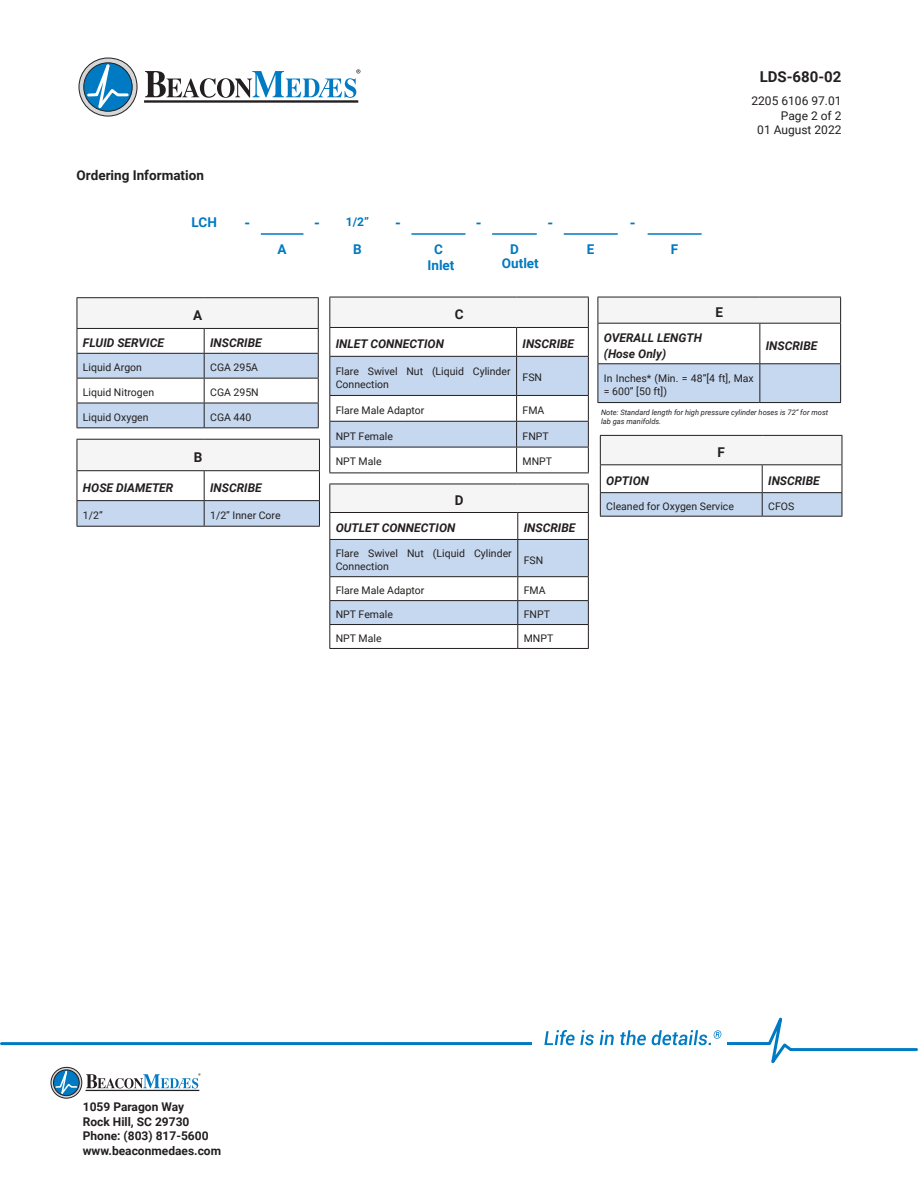
<style>
.page{position:relative;width:918px;height:1188px;background:#fff}
.page>*{position:absolute;margin:0;border:0;box-sizing:border-box;transform-origin:0 0}
.t1{font:700 15px "Roboto";color:#231f20}
.Body_text{font:700 15px "Roboto";color:#0079c2}
.Paragraph_Heading_1{font:700 13.5px "Roboto";color:#231f20}
.Subtitle{font:700 13.5px "Roboto";color:#0079c2}
.Body_text-2{font:700 13.5px "Roboto";color:#0079c2}
.Body_text-3{font:700 13.5px "Roboto";color:#231f20}
.Body_text-4{font:italic 700 12px "Roboto";color:#231f20}
.t2{font:700 12px/14.4px "Roboto";color:#231f20}
.t3{font:12px/14.4px "Roboto";color:#231f20;text-align:right}
.Body_text-5{font:700 12px "Roboto";color:#0079c2}
.Body_text-6{font:10.5px/12.6px "Roboto";color:#231f20}
.t4{font:italic 7.5px/9px "Roboto";color:#231f20}
</style>
<div class="page">
<hr style="left:144px;top:100px;width:214px;height:3px;background:#231f20">
<svg style="left:79px;top:58px;width:58px;height:58px"></svg>
<svg style="left:86px;top:57px;width:44px;height:60px"></svg>
<div style="left:83px;top:62px;width:50px;height:50px;border:1px solid #231f20;border-radius:50%"></div>
<svg style="left:145px;top:69px;width:215px;height:29px"></svg>
<hr style="left:86px;top:1090px;width:113px;height:1px;background:#231f20">
<svg style="left:51px;top:1067px;width:31px;height:31px"></svg>
<div style="left:51px;top:1067px;width:31px;height:31px;border:1px solid #231f20;border-radius:50%"></div>
<svg style="left:54px;top:1075px;width:24px;height:23px"></svg>
<div style="left:53px;top:1070px;width:26px;height:26px;border:1px solid #231f20;border-radius:50%"></div>
<svg style="left:86px;top:1075px;width:114px;height:13px"></svg>
<svg style="left:0;top:1017px;width:918px;height:58px"></svg>
<div style="left:532px;top:1029px;width:195px;height:21px;background:#fff"></div>
<svg style="left:544px;top:1030px;width:177px;height:15px"></svg>
<hr style="left:261px;top:233px;width:42px;height:2px;background:#0079c2">
<hr style="left:411px;top:233px;width:54px;height:2px;background:#0079c2">
<hr style="left:492px;top:233px;width:45px;height:2px;background:#0079c2">
<hr style="left:564px;top:233px;width:54px;height:2px;background:#0079c2">
<hr style="left:648px;top:233px;width:54px;height:2px;background:#0079c2">
<div style="left:330px;top:297px;width:258px;height:30px;background:#f5f5f6"></div>
<hr style="left:329px;top:297px;width:188px;height:1px;background:#231f20">
<hr style="left:329px;top:297px;width:1px;height:30px;background:#231f20">
<hr style="left:517px;top:297px;width:72px;height:1px;background:#231f20">
<hr style="left:588px;top:297px;width:1px;height:30px;background:#231f20">
<hr style="left:329px;top:327px;width:188px;height:1px;background:#231f20">
<hr style="left:517px;top:327px;width:72px;height:1px;background:#231f20">
<svg style="left:329px;top:328px;width:260px;height:145px"></svg>
<hr style="left:329px;top:473px;width:188px;height:1px;background:#231f20">
<hr style="left:517px;top:473px;width:72px;height:1px;background:#231f20">
<hr style="left:600px;top:435px;width:162px;height:1px;background:#231f20">
<hr style="left:762px;top:435px;width:80px;height:1px;background:#231f20">
<svg style="left:600px;top:436px;width:243px;height:80px"></svg>
<hr style="left:600px;top:516px;width:162px;height:1px;background:#231f20">
<hr style="left:762px;top:516px;width:80px;height:1px;background:#231f20">
<div style="left:598px;top:297px;width:243px;height:26px;background:#f5f5f6"></div>
<div style="left:599px;top:364px;width:241px;height:38px;background:#c6d8ef"></div>
<hr style="left:598px;top:297px;width:162px;height:1px;background:#231f20">
<svg style="left:598px;top:297px;width:1px;height:26px"></svg>
<hr style="left:760px;top:297px;width:81px;height:1px;background:#231f20">
<svg style="left:840px;top:297px;width:1px;height:26px"></svg>
<hr style="left:598px;top:323px;width:162px;height:1px;background:#231f20">
<hr style="left:598px;top:324px;width:1px;height:39px;background:#231f20">
<hr style="left:760px;top:323px;width:81px;height:1px;background:#231f20">
<hr style="left:759px;top:324px;width:1px;height:39px;background:#231f20">
<hr style="left:840px;top:324px;width:1px;height:39px;background:#231f20">
<hr style="left:598px;top:363px;width:162px;height:1px;background:#231f20">
<hr style="left:598px;top:364px;width:1px;height:38px;background:#231f20">
<hr style="left:760px;top:363px;width:81px;height:1px;background:#231f20">
<hr style="left:759px;top:364px;width:1px;height:38px;background:#231f20">
<hr style="left:840px;top:364px;width:1px;height:38px;background:#231f20">
<hr style="left:598px;top:402px;width:162px;height:1px;background:#231f20">
<hr style="left:760px;top:402px;width:81px;height:1px;background:#231f20">
<div style="left:77px;top:439px;width:242px;height:32px;background:#f5f5f6"></div>
<hr style="left:77px;top:439px;width:127px;height:1px;background:#231f20">
<hr style="left:77px;top:440px;width:1px;height:30px;background:#231f20">
<hr style="left:204px;top:439px;width:116px;height:1px;background:#231f20">
<hr style="left:319px;top:440px;width:1px;height:30px;background:#231f20">
<hr style="left:77px;top:470px;width:127px;height:1px;background:#231f20">
<hr style="left:204px;top:470px;width:116px;height:1px;background:#231f20">
<svg style="left:77px;top:471px;width:243px;height:55px"></svg>
<hr style="left:77px;top:526px;width:127px;height:1px;background:#231f20">
<hr style="left:204px;top:526px;width:116px;height:1px;background:#231f20">
<div style="left:77px;top:298px;width:241px;height:30px;background:#f5f5f6"></div>
<hr style="left:77px;top:297px;width:127px;height:1px;background:#231f20">
<hr style="left:77px;top:298px;width:1px;height:30px;background:#231f20">
<hr style="left:204px;top:297px;width:115px;height:1px;background:#231f20">
<hr style="left:318px;top:298px;width:1px;height:30px;background:#231f20">
<hr style="left:77px;top:328px;width:127px;height:1px;background:#231f20">
<hr style="left:204px;top:328px;width:115px;height:1px;background:#231f20">
<svg style="left:77px;top:329px;width:242px;height:98px"></svg>
<hr style="left:77px;top:427px;width:127px;height:1px;background:#231f20">
<hr style="left:204px;top:427px;width:115px;height:1px;background:#231f20">
<svg style="left:329px;top:484px;width:260px;height:164px"></svg>
<hr style="left:329px;top:648px;width:189px;height:1px;background:#231f20">
<hr style="left:518px;top:648px;width:71px;height:1px;background:#231f20">
<p class="Paragraph_Heading_1" style="left:77px;top:165px;width:129px">Ordering Information</p>
<p class="Body_text-2" style="left:191px;top:213px;width:27px">LCH</p>
<p class="Body_text" style="left:244px;top:212px;width:7px">-</p>
<p class="Body_text" style="left:314px;top:212px;width:7px">-</p>
<p class="Body_text-5" style="left:346px;top:214px;width:25px">1/2”</p>
<p class="Body_text" style="left:395px;top:212px;width:7px">-</p>
<p class="Body_text" style="left:476px;top:212px;width:7px">-</p>
<p class="Body_text" style="left:547px;top:212px;width:7px">-</p>
<p class="Body_text" style="left:630px;top:212px;width:7px">-</p>
<p class="Body_text-2" style="left:278px;top:240px;width:11px">A</p>
<p class="Body_text-2" style="left:353px;top:240px;width:10px">B</p>
<p class="Body_text-2" style="left:434px;top:240px;width:10px">C</p>
<p class="Body_text-2" style="left:510px;top:240px;width:10px">D</p>
<p class="Body_text-2" style="left:587px;top:240px;width:9px">E</p>
<p class="Body_text-2" style="left:671px;top:240px;width:9px">F</p>
<p class="Body_text-3" style="left:193px;top:306px;width:11px">A</p>
<p class="Subtitle" style="left:428px;top:255px;width:28px">Inlet</p>
<p class="Subtitle" style="left:502px;top:254px;width:38px">Outlet</p>
<p class="Body_text-3" style="left:455px;top:305px;width:10px">C</p>
<h1 class="t1" style="left:760px;top:67px;width:83px">LDS-680-02</h1>
<p class="t3" style="left:752px;top:93px;width:92px">2205 6106 97.01<br>Page 2 of 2<br>01 August 2022</p>
<p class="Body_text-3" style="left:715px;top:303px;width:9px">E</p>
<p class="Body_text-4" style="left:604px;top:329px;width:100px">OVERALL LENGTH</p>
<p class="Body_text-4" style="left:604px;top:345px;width:64px">(Hose Only)</p>
<p class="Body_text-4" style="left:83px;top:334px;width:83px">FLUID SERVICE</p>
<p class="Body_text-4" style="left:210px;top:334px;width:53px">INSCRIBE</p>
<p class="Body_text-6" style="left:83px;top:361px;width:61px">Liquid Argon</p>
<p class="Body_text-6" style="left:210px;top:361px;width:49px">CGA 295A</p>
<p class="Body_text-6" style="left:83px;top:386px;width:73px">Liquid Nitrogen</p>
<p class="Body_text-6" style="left:210px;top:386px;width:50px">CGA 295N</p>
<p class="Body_text-6" style="left:83px;top:411px;width:67px">Liquid Oxygen</p>
<p class="Body_text-6" style="left:210px;top:411px;width:43px">CGA 440</p>
<p class="t4" style="left:601px;top:408px;width:229px">Note: Standard length for high pressure cylinder hoses is 72” for most lab gas manifolds.</p>
<p class="Body_text-4" style="left:336px;top:336px;width:110px">INLET CONNECTION</p>
<p class="Body_text-4" style="left:523px;top:336px;width:53px">INSCRIBE</p>
<p class="Body_text-6" style="left:336px;top:365px;width:176px">Flare Swivel Nut (Liquid Cylinder<br>Connection</p>
<p class="Body_text-6" style="left:523px;top:371px;width:21px">FSN</p>
<p class="Body_text-6" style="left:336px;top:403px;width:90px">Flare Male Adaptor</p>
<p class="Body_text-6" style="left:523px;top:403px;width:23px">FMA</p>
<p class="Body_text-6" style="left:336px;top:429px;width:59px">NPT Female</p>
<p class="Body_text-6" style="left:523px;top:429px;width:28px">FNPT</p>
<p class="Body_text-6" style="left:336px;top:455px;width:47px">NPT Male</p>
<p class="Body_text-6" style="left:523px;top:455px;width:31px">MNPT</p>
<p class="Body_text-4" style="left:766px;top:337px;width:53px">INSCRIBE</p>
<p class="Body_text-6" style="left:604px;top:372px;width:151px">In Inches* (Min. = 48”[4 ft], Max = 600” [50 ft])</p>
<p class="Body_text-3" style="left:717px;top:443px;width:9px">F</p>
<p class="Body_text-3" style="left:194px;top:448px;width:10px">B</p>
<p class="Body_text-4" style="left:83px;top:479px;width:92px">HOSE DIAMETER</p>
<p class="Body_text-4" style="left:210px;top:479px;width:53px">INSCRIBE</p>
<p class="Body_text-6" style="left:83px;top:509px;width:21px">1/2”</p>
<p class="Body_text-6" style="left:210px;top:509px;width:72px">1/2” Inner Core</p>
<p class="Body_text-3" style="left:455px;top:491px;width:10px">D</p>
<p class="Body_text-4" style="left:336px;top:520px;width:121px">OUTLET CONNECTION</p>
<p class="Body_text-4" style="left:524px;top:520px;width:53px">INSCRIBE</p>
<p class="Body_text-6" style="left:336px;top:547px;width:177px">Flare Swivel Nut (Liquid Cylinder<br>Connection</p>
<p class="Body_text-6" style="left:524px;top:553px;width:21px">FSN</p>
<p class="Body_text-6" style="left:336px;top:584px;width:90px">Flare Male Adaptor</p>
<p class="Body_text-6" style="left:524px;top:584px;width:23px">FMA</p>
<p class="Body_text-6" style="left:336px;top:608px;width:59px">NPT Female</p>
<p class="Body_text-6" style="left:524px;top:608px;width:28px">FNPT</p>
<p class="Body_text-6" style="left:336px;top:632px;width:47px">NPT Male</p>
<p class="Body_text-6" style="left:524px;top:632px;width:31px">MNPT</p>
<p class="Body_text-4" style="left:606px;top:472px;width:44px">OPTION</p>
<p class="Body_text-4" style="left:768px;top:472px;width:53px">INSCRIBE</p>
<p class="Body_text-6" style="left:606px;top:499px;width:129px">Cleaned for Oxygen Service</p>
<p class="Body_text-6" style="left:768px;top:499px;width:28px">CFOS</p>
<p class="t2" style="left:83px;top:1100px;width:140px">1059 Paragon Way<br>Rock Hill, SC 29730<br>Phone: (803) 817-5600 www.beaconmedaes.com</p>
</div>
